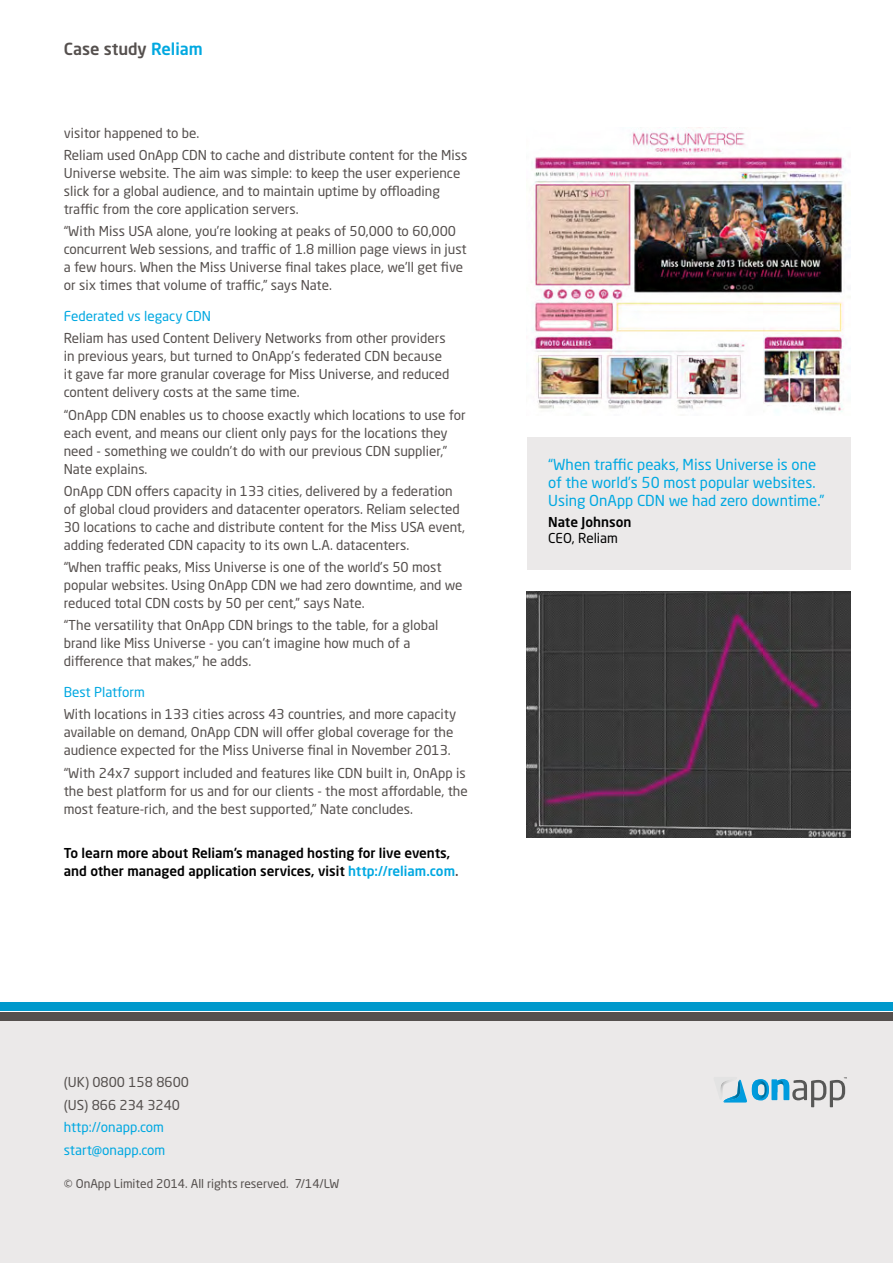
<style>
.page{position:relative;width:893px;height:1263px;background:#fff}
.page>*{position:absolute;margin:0;border:0;box-sizing:border-box;transform-origin:0 0}
.t1{font:500 16.5px "Neo Sans Std";color:#55504e}
.t2{font:15px/18px "Neo Sans Std";color:#00a8e1}
.t3{font:13.5px/18px "Neo Sans Std";color:#55504e}
.t4{font:500 13.5px/18px "Neo Sans Std";color:#000}
.t5{font:13.5px/22.5px "Neo Sans Std";color:#00a8e1}
.t6{font:13.5px "Neo Sans Std";color:#000}
.t7{font:12px "Neo Sans Std";color:#55504e}
.s1{color:#00a8e0}
.s2{color:#00a8e1}
.s3{color:#55504e}
</style>
<div class="page">
<div style="left:0;top:1020px;width:893px;height:243px;background:#ebe9e9"></div>
<div style="left:0;top:1012px;width:893px;height:8px;background:#55504e"></div>
<div style="left:0;top:1003px;width:893px;height:8px;background:#09c"></div>
<svg style="left:720px;top:1077px;width:127px;height:30px"></svg>
<img style="left:724px;top:1080px;width:16px;height:21px">
<div style="left:527px;top:437px;width:323px;height:133px;background:#ebe9e9"></div>
<img style="left:531px;top:128px;width:315px;height:284px">
<img style="left:527px;top:591px;width:323px;height:247px">
<p class="t1" style="left:64px;top:39px;width:141px">Case study <span class="s1">Reliam</span></p>
<p class="t3" style="left:64px;top:122px;width:405px;line-height:22.2px">visitor happened to be.<br>Reliam used OnApp CDN to cache and distribute content for the Miss</p>
<p class="t3" style="left:64px;top:164px;width:398px">Universe website. The aim was simple: to keep the user experience slick for a global audience, and to maintain uptime by offloading traffic from the core application servers.</p>
<p class="t3" style="left:64px;top:222px;width:404px">“With Miss USA alone, you’re looking at peaks of 50,000 to 60,000 concurrent Web sessions, and traffic of 1.8 million page views in just a few hours. When the Miss Universe final takes place, we’ll get five or six times that volume of traffic,” says Nate.</p>
<p class="t5" style="left:64px;top:305px;width:149px">Federated vs legacy CDN</p>
<p class="t3" style="left:64px;top:329px;width:387px">Reliam has used Content Delivery Networks from other providers in previous years, but turned to OnApp’s federated CDN because it gave far more granular coverage for Miss Universe, and reduced content delivery costs at the same time.</p>
<p class="t3" style="left:64px;top:405px;width:403px">“OnApp CDN enables us to choose exactly which locations to use for each event, and means our client only pays for the locations they need - something we couldn’t do with our previous CDN supplier,” Nate explains.</p>
<p class="t3" style="left:64px;top:482px;width:403px">OnApp CDN offers capacity in 133 cities, delivered by a federation of global cloud providers and datacenter operators. Reliam selected 30 locations to cache and distribute content for the Miss USA event, adding federated CDN capacity to its own L.A. datacenters.</p>
<p class="t3" style="left:64px;top:558px;width:400px">“When traffic peaks, Miss Universe is one of the world’s 50 most popular websites. Using OnApp CDN we had zero downtime, and we reduced total CDN costs by 50 per cent,” says Nate.</p>
<p class="t3" style="left:64px;top:616px;width:376px">“The versatility that OnApp CDN brings to the table, for a global brand like Miss Universe - you can’t imagine how much of a difference that makes,” he adds.</p>
<p class="t5" style="left:64px;top:681px;width:83px">Best Platform</p>
<p class="t3" style="left:64px;top:705px;width:394px">With locations in 133 cities across 43 countries, and more capacity available on demand, OnApp CDN will offer global coverage for the audience expected for the Miss Universe final in November 2013.</p>
<p class="t3" style="left:64px;top:763px;width:406px">“With 24x7 support included and features like CDN built in, OnApp is the best platform for us and for our clients - the most affordable, the most feature-rich, and the best supported,” Nate concludes.</p>
<p class="t4" style="left:64px;top:844px;width:396px">To learn more about Reliam’s managed hosting for live events, and other managed application services, visit <span class="s2">http://reliam.com</span><span class="s3">.</span></p>
<p class="t3" style="left:64px;top:1071px;width:127px;line-height:22.5px">(UK) 0800 158 8600 (US) 866 234 3240</p>
<p class="t5" style="left:64px;top:1116px;width:103px">http://onapp.com start@onapp.com</p>
<p class="t7" style="left:64px;top:1176px;width:277px">© OnApp Limited 2014. All rights reserved. 7/14/LW</p>
<p class="t2" style="left:548px;top:455px;width:278px">“When traffic peaks, Miss Universe is one of the world’s 50 most popular websites.<br>Using OnApp CDN we had zero downtime.”</p>
<p class="t4" style="left:548px;top:512px;width:85px">Nate Johnson</p>
<p class="t6" style="left:548px;top:530px;width:71px">CEO, Reliam</p>
</div>
